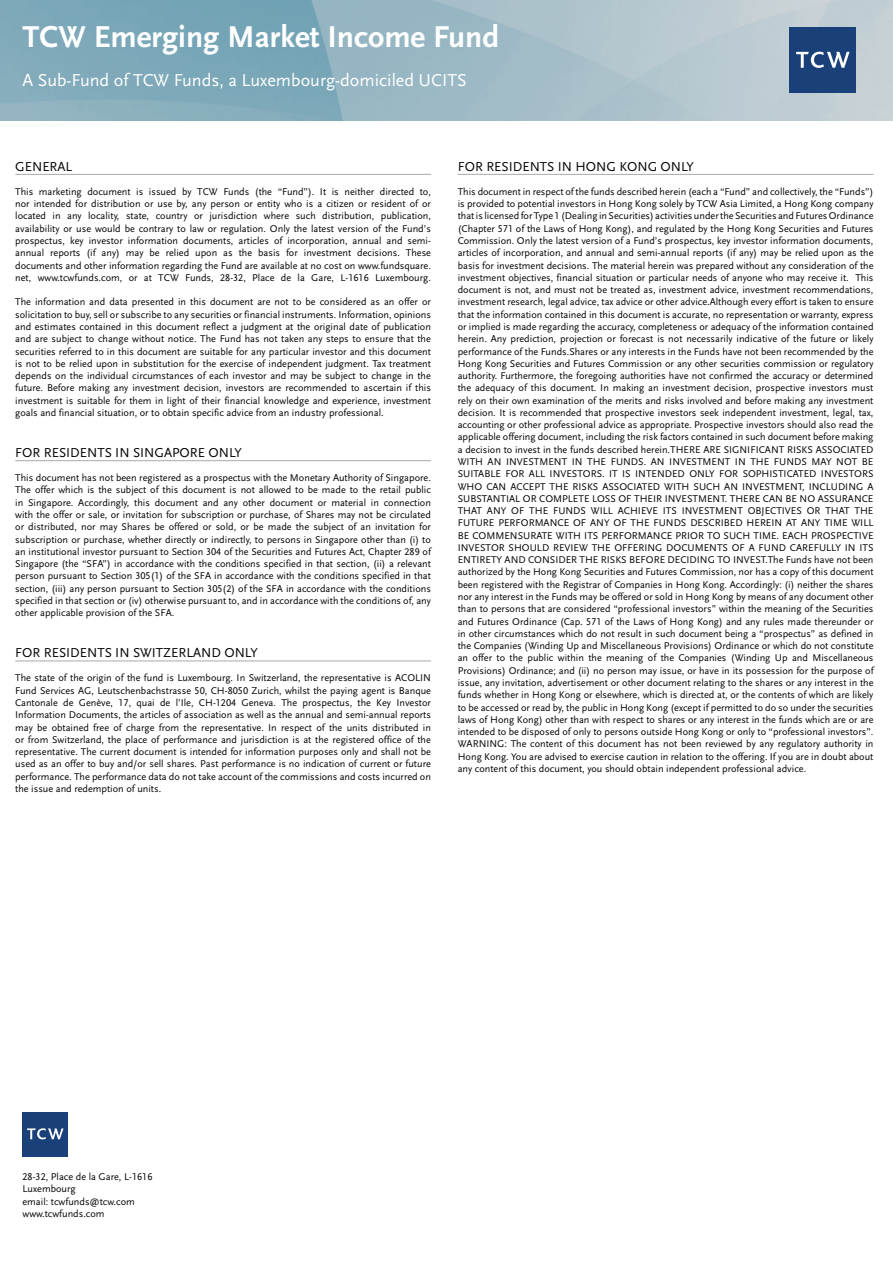
<style>
.page{position:relative;width:893px;height:1263px;background:#fff}
.page>*{position:absolute;margin:0;border:0;box-sizing:border-box;transform-origin:0 0}
.t1{font:31.5px "Scala Sans Bold LF";color:#fff}
.t2{font:18px "Scala Sans Regular LF";color:#fff}
.t3{font:13.5px "Scala Sans Regular LF";color:#040503}
.t4{font:10.2px/12.3px "Scala Sans Regular LF";color:#040503;text-align:justify}
</style>
<div class="page">
<img style="left:0;top:0;width:892px;height:120px">
<div style="left:789px;top:27px;width:66px;height:66px;background:#1a407a"></div>
<svg style="left:796px;top:52px;width:53px;height:16px"></svg>
<hr style="left:15px;top:174px;width:416px;height:1px;background:#b1b3b6">
<hr style="left:15px;top:460px;width:416px;height:1px;background:#b1b3b6">
<hr style="left:15px;top:660px;width:416px;height:2px;background:#b1b3b6">
<hr style="left:458px;top:174px;width:415px;height:1px;background:#b1b3b6">
<div style="left:23px;top:1112px;width:45px;height:45px;background:#1a407a"></div>
<svg style="left:27px;top:1128px;width:36px;height:11px"></svg>
<h1 class="t1" style="left:22px;top:20px;width:478px">TCW Emerging Market Income Fund</h1>
<h2 class="t2" style="left:22px;top:70px;width:446px">A Sub-Fund of TCW Funds, a Luxembourg-domiciled UCITS</h2>
<h3 class="t3" style="left:15px;top:159px;width:58px">GENERAL</h3>
<p class="t4" style="left:15px;top:186px;width:417px">This marketing document is issued by TCW Funds (the “Fund”). It is neither directed to, nor intended for distribution or use by, any person or entity who is a citizen or resident of or located in any locality, state, country or jurisdiction where such distribution, publication, availability or use would be contrary to law or regulation. Only the latest version of the Fund’s prospectus, key investor information documents, articles of incorporation, annual and semi&shy;annual reports (if any) may be relied upon as the basis for investment decisions. These documents and other information regarding the Fund are available at no cost on www.fundsquare. net, www.tcwfunds.com, or at TCW Funds, 28-32, Place de la Gare, L-1616 Luxembourg.</p>
<p class="t4" style="left:15px;top:296px;width:417px">The information and data presented in this document are not to be considered as an offer or solicitation to buy, sell or subscribe to any securities or financial instruments. Information, opinions and estimates contained in this document reflect a judgment at the original date of publication and are subject to change without notice. The Fund has not taken any steps to ensure that the securities referred to in this document are suitable for any particular investor and this document is not to be relied upon in substitution for the exercise of independent judgment. Tax treatment depends on the individual circumstances of each investor and may be subject to change in the future. Before making any investment decision, investors are recommended to ascertain if this investment is suitable for them in light of their financial knowledge and experience, investment goals and financial situation, or to obtain specific advice from an industry professional.</p>
<h3 class="t3" style="left:15px;top:445px;width:228px">FOR RESIDENTS IN SINGAPORE ONLY</h3>
<p class="t4" style="left:15px;top:472px;width:417px">This document has not been registered as a prospectus with the Monetary Authority of Singapore.<br>The offer which is the subject of this document is not allowed to be made to the retail public in Singapore. Accordingly, this document and any other document or material in connection with the offer or sale, or invitation for subscription or purchase, of Shares may not be circulated or distributed, nor may Shares be offered or sold, or be made the subject of an invitation for subscription or purchase, whether directly or indirectly, to persons in Singapore other than (i) to an institutional investor pursuant to Section 304 of the Securities and Futures Act, Chapter 289 of Singapore (the “SFA”) in accordance with the conditions specified in that section, (ii) a relevant person pursuant to Section 305(1) of the SFA in accordance with the conditions specified in that section, (iii) any person pursuant to Section 305(2) of the SFA in accordance with the conditions specified in that section or (iv) otherwise pursuant to, and in accordance with the conditions of, any other applicable provision of the SFA.</p>
<h3 class="t3" style="left:15px;top:646px;width:244px">FOR RESIDENTS IN SWITZERLAND ONLY</h3>
<p class="t4" style="left:15px;top:672px;width:417px">The state of the origin of the fund is Luxembourg. In Switzerland, the representative is ACOLIN Fund Services AG, Leutschenbachstrasse 50, CH-8050 Zurich, whilst the paying agent is Banque Cantonale de Genève, 17, quai de l’Ile, CH-1204 Geneva. The prospectus, the Key Investor Information Documents, the articles of association as well as the annual and semi-annual reports may be obtained free of charge from the representative. In respect of the units distributed in or from Switzerland, the place of performance and jurisdiction is at the registered office of the representative. The current document is intended for information purposes only and shall not be used as an offer to buy and/or sell shares. Past performance is no indication of current or future performance. The performance data do not take account of the commissions and costs incurred on the issue and redemption of units.</p>
<h3 class="t3" style="left:458px;top:159px;width:238px">FOR RESIDENTS IN HONG KONG ONLY</h3>
<p class="t4" style="left:458px;top:186px;width:417px">This document in respect of the funds described herein (each a “Fund” and collectively, the “Funds”) is provided to potential investors in Hong Kong solely by TCW Asia Limited, a Hong Kong company that is licensed for Type 1 (Dealing in Securities) activities under the Securities and Futures Ordinance (Chapter 571 of the Laws of Hong Kong), and regulated by the Hong Kong Securities and Futures Commission. Only the latest version of a Fund’s prospectus, key investor information documents, articles of incorporation, and annual and semi-annual reports (if any) may be relied upon as the basis for investment decisions. The material herein was prepared without any consideration of the investment objectives, financial situation or particular needs of anyone who may receive it. This document is not, and must not be treated as, investment advice, investment recommendations, investment research, legal advice, tax advice or other advice.Although every effort is taken to ensure that the information contained in this document is accurate, no representation or warranty, express or implied is made regarding the accuracy, completeness or adequacy of the information contained herein. Any prediction, projection or forecast is not necessarily indicative of the future or likely performance of the Funds.Shares or any interests in the Funds have not been recommended by the Hong Kong Securities and Futures Commission or any other securities commission or regulatory authority. Furthermore, the foregoing authorities have not confirmed the accuracy or determined the adequacy of this document. In making an investment decision, prospective investors must rely on their own examination of the merits and risks involved and before making any investment decision. It is recommended that prospective investors seek independent investment, legal, tax, accounting or other professional advice as appropriate. Prospective investors should also read the applicable offering document, including the risk factors contained in such document before making a decision to invest in the funds described herein.THERE ARE SIGNIFICANT RISKS ASSOCIATED WITH AN INVESTMENT IN THE FUNDS. AN INVESTMENT IN THE FUNDS MAY NOT BE SUITABLE FOR ALL INVESTORS. IT IS INTENDED ONLY FOR SOPHISTICATED INVESTORS WHO CAN ACCEPT THE RISKS ASSOCIATED WITH SUCH AN INVESTMENT, INCLUDING A SUBSTANTIAL OR COMPLETE LOSS OF THEIR INVESTMENT. THERE CAN BE NO ASSURANCE THAT ANY OF THE FUNDS WILL ACHIEVE ITS INVESTMENT OBJECTIVES OR THAT THE FUTURE PERFORMANCE OF ANY OF THE FUNDS DESCRIBED HEREIN AT ANY TIME WILL BE COMMENSURATE WITH ITS PERFORMANCE PRIOR TO SUCH TIME. EACH PROSPECTIVE INVESTOR SHOULD REVIEW THE OFFERING DOCUMENTS OF A FUND CAREFULLY IN ITS ENTIRETY AND CONSIDER THE RISKS BEFORE DECIDING TO INVEST.The Funds have not been authorized by the Hong Kong Securities and Futures Commission, nor has a copy of this document been registered with the Registrar of Companies in Hong Kong. Accordingly: (i) neither the shares nor any interest in the Funds may be offered or sold in Hong Kong by means of any document other than to persons that are considered “professional investors” within the meaning of the Securities and Futures Ordinance (Cap. 571 of the Laws of Hong Kong) and any rules made thereunder or in other circumstances which do not result in such document being a “prospectus” as defined in the Companies (Winding Up and Miscellaneous Provisions) Ordinance or which do not constitute an offer to the public within the meaning of the Companies (Winding Up and Miscellaneous Provisions) Ordinance; and (ii) no person may issue, or have in its possession for the purpose of issue, any invitation, advertisement or other document relating to the shares or any interest in the funds whether in Hong Kong or elsewhere, which is directed at, or the contents of which are likely to be accessed or read by, the public in Hong Kong (except if permitted to do so under the securities laws of Hong Kong) other than with respect to shares or any interest in the funds which are or are intended to be disposed of only to persons outside Hong Kong or only to “professional investors”.<br>WARNING: The content of this document has not been reviewed by any regulatory authority in Hong Kong. You are advised to exercise caution in relation to the offering. If you are in doubt about any content of this document, you should obtain independent professional advice.</p>
<p class="t4" style="left:23px;top:1171px;width:131px;text-align:left">28-32, Place de la Gare, L-1616<br>Luxembourg<br>email: tcwfunds@tcw.com www.tcwfunds.com</p>
</div>
